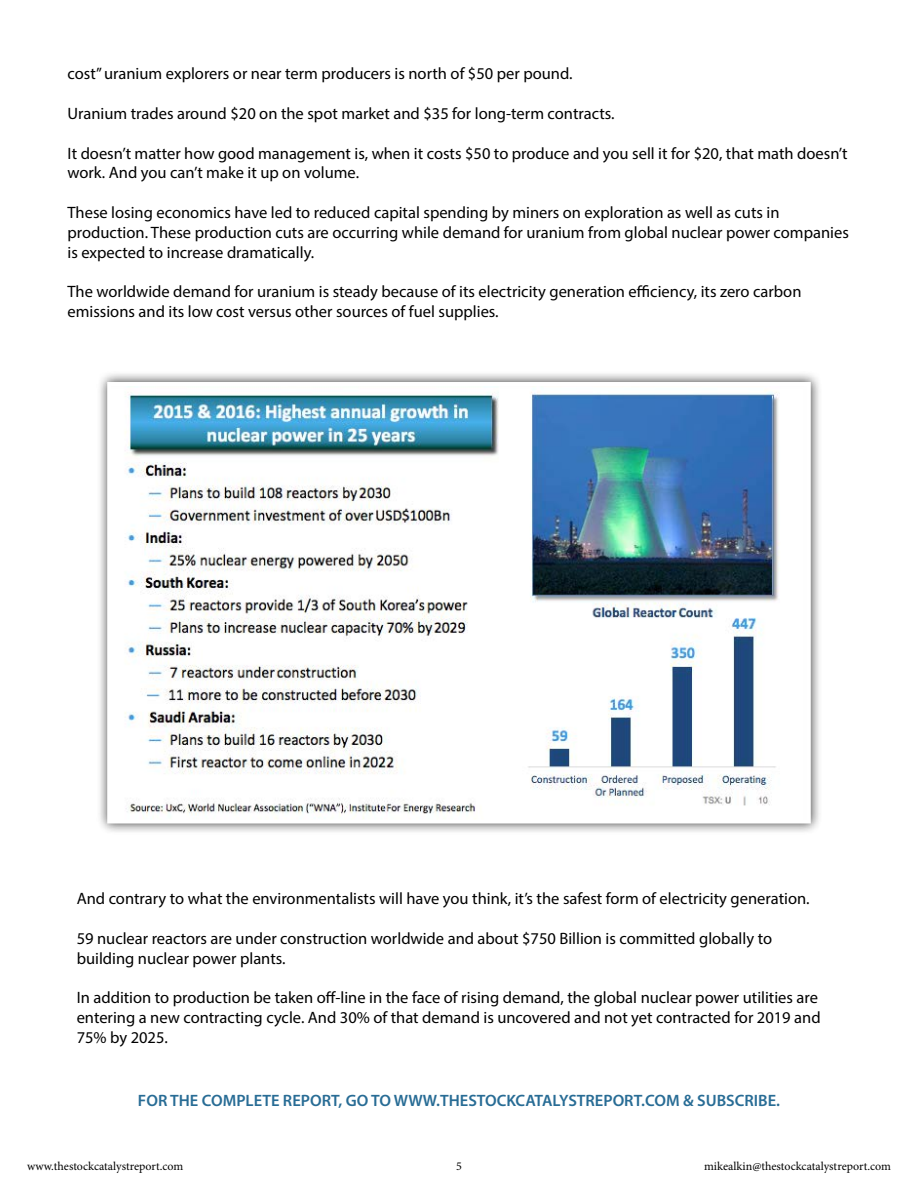
<style>
.page{position:relative;width:918px;height:1188px;background:#fff}
.page>*{position:absolute;margin:0;border:0;box-sizing:border-box;transform-origin:0 0}
.t1{font:16.5px/19.8px "Myriad Pro";color:#000}
.t2{font:600 16.5px "Myriad Pro";color:#286c95}
.t3{font:12px "Minion Pro";color:#000}
</style>
<div class="page">
<div style="left:96px;top:371px;width:726px;height:464px;background:#000;opacity:.75"></div>
<img style="left:112px;top:387px;width:694px;height:431px">
<p class="t1" style="left:68px;top:64px;width:507px">cost” uranium explorers or near term producers is north of $50 per pound.</p>
<p class="t1" style="left:68px;top:103px;width:549px">Uranium trades around $20 on the spot market and $35 for long-term contracts.</p>
<p class="t1" style="left:68px;top:143px;width:782px">It doesn’t matter how good management is, when it costs $50 to produce and you sell it for $20, that math doesn’t work. And you can’t make it up on volume.</p>
<p class="t1" style="left:68px;top:202px;width:783px">These losing economics have led to reduced capital spending by miners on exploration as well as cuts in production. These production cuts are occurring while demand for uranium from global nuclear power companies is expected to increase dramatically.</p>
<p class="t1" style="left:68px;top:281px;width:735px">The worldwide demand for uranium is steady because of its electricity generation efficiency, its zero carbon emissions and its low cost versus other sources of fuel supplies.</p>
<p class="t1" style="left:77px;top:889px;width:734px">And contrary to what the environmentalists will have you think, it’s the safest form of electricity generation.</p>
<p class="t1" style="left:77px;top:928px;width:697px">59 nuclear reactors are under construction worldwide and about $750 Billion is committed globally to building nuclear power plants.</p>
<p class="t1" style="left:77px;top:988px;width:746px">In addition to production be taken off-line in the face of rising demand, the global nuclear power utilities are entering a new contracting cycle. And 30% of that demand is uncovered and not yet contracted for 2019 and<br>75% by 2025.</p>
<p class="t2" style="left:138px;top:1090px;width:644px">FOR THE COMPLETE REPORT, GO TO WWW.THESTOCKCATALYSTREPORT.COM &amp; SUBSCRIBE.</p>
<p class="t3" style="left:27px;top:1158px;width:158px">www.thestockcatalystreport.com</p>
<p class="t3" style="left:456px;top:1158px;width:7px">5</p>
<p class="t3" style="left:704px;top:1158px;width:188px">mikealkin@thestockcatalystreport.com</p>
</div>
